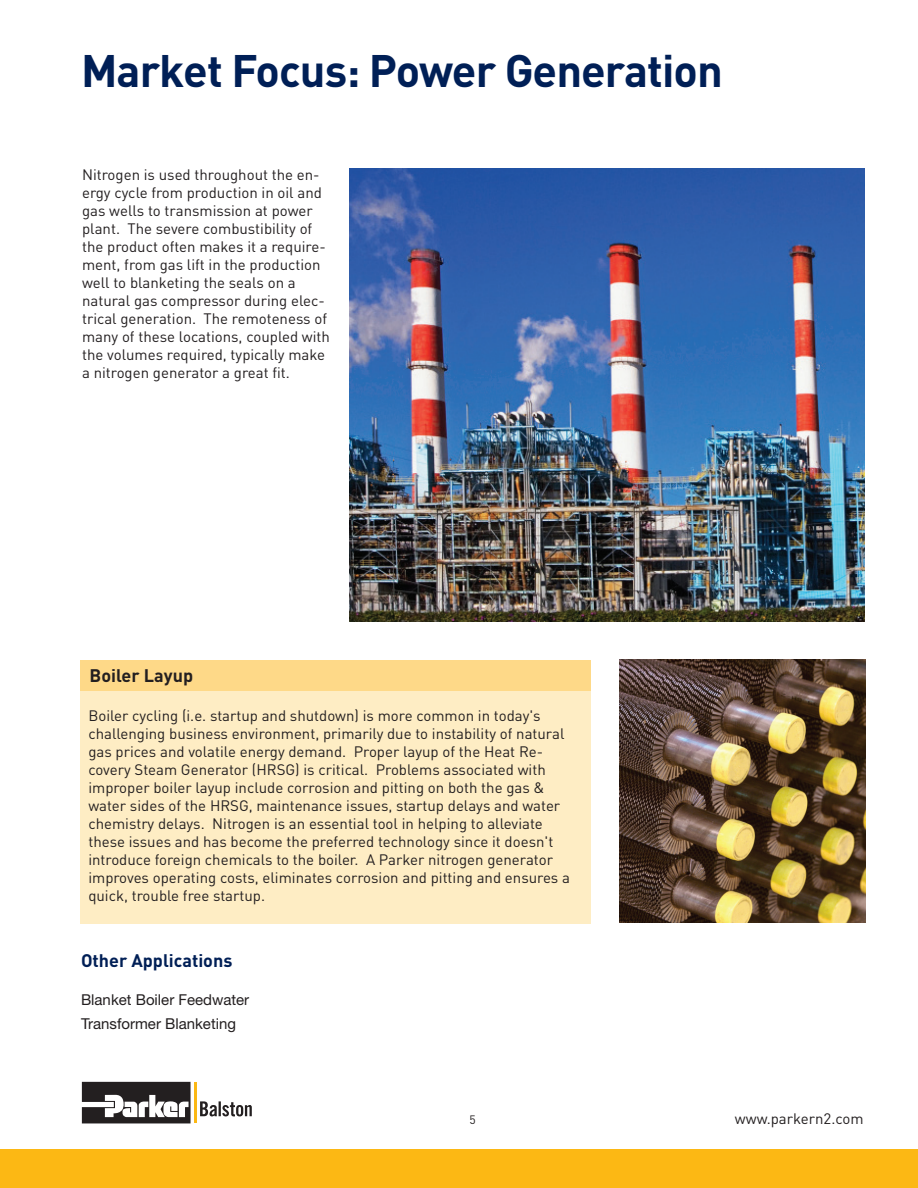
<style>
.page{position:relative;width:918px;height:1188px;background:#fff}
.page>*{position:absolute;margin:0;border:0;box-sizing:border-box;transform-origin:0 0}
.t1{font:700 45px "DINOT";letter-spacing:-.02em;color:#001f56}
.t2{font:700 18px "DINOT";color:#001f56}
.t3{font:700 18px "DINOT";color:#231f20}
.t4{font:15px/18px "DINOT";color:#231f20}
.t5{font:15px "Helvetica Neue LT Std";color:#231f20}
.t6{font:12px "DINOT";color:#231f20}
</style>
<div class="page">
<div style="left:0;top:1150px;width:918px;height:38px;background:#fcb814"></div>
<svg style="left:200px;top:1101px;width:52px;height:15px"></svg>
<svg style="left:82px;top:1082px;width:109px;height:41px"></svg>
<hr style="left:194px;top:1082px;width:2px;height:41px;background:#fcb814">
<div style="left:81px;top:660px;width:510px;height:263px;background:#feedc4"></div>
<div style="left:81px;top:660px;width:510px;height:30px;background:#fed988"></div>
<img style="left:620px;top:660px;width:245px;height:262px">
<img style="left:350px;top:168px;width:515px;height:453px">
<p class="t1" style="left:81px;top:40px;width:643px">Market Focus: Power Generation</p>
<p class="t4" style="left:82px;top:165px;width:249px">Nitrogen is used throughout the en&shy;ergy cycle from production in oil and gas wells to transmission at power plant. The severe combustibility of the product often makes it a require&shy;ment, from gas lift in the production well to blanketing the seals on a natural gas compressor during elec&shy;trical generation. The remoteness of many of these locations, coupled with the volumes required, typically make a nitrogen generator a great fit.</p>
<p class="t3" style="left:90px;top:663px;width:105px">Boiler Layup</p>
<p class="t4" style="left:88px;top:706px;width:483px">Boiler cycling (i.e. startup and shutdown) is more common in today's challenging business environment, primarily due to instability of natural gas prices and volatile energy demand. Proper layup of the Heat Re&shy;covery Steam Generator (HRSG) is critical. Problems associated with improper boiler layup include corrosion and pitting on both the gas &amp; water sides of the HRSG, maintenance issues, startup delays and water chemistry delays. Nitrogen is an essential tool in helping to alleviate these issues and has become the preferred technology since it doesn't introduce foreign chemicals to the boiler. A Parker nitrogen generator improves operating costs, eliminates corrosion and pitting and ensures a quick, trouble free startup.</p>
<p class="t2" style="left:81px;top:948px;width:153px">Other Applications</p>
<p class="t5" style="left:81px;top:991px;width:170px">Blanket Boiler Feedwater</p>
<p class="t5" style="left:81px;top:1014px;width:157px">Transformer Blanketing</p>
<p class="t6" style="left:469px;top:1112px;width:8px">5</p>
<p class="t4" style="left:735px;top:1109px;width:130px">www.parkern2.com</p>
</div>
